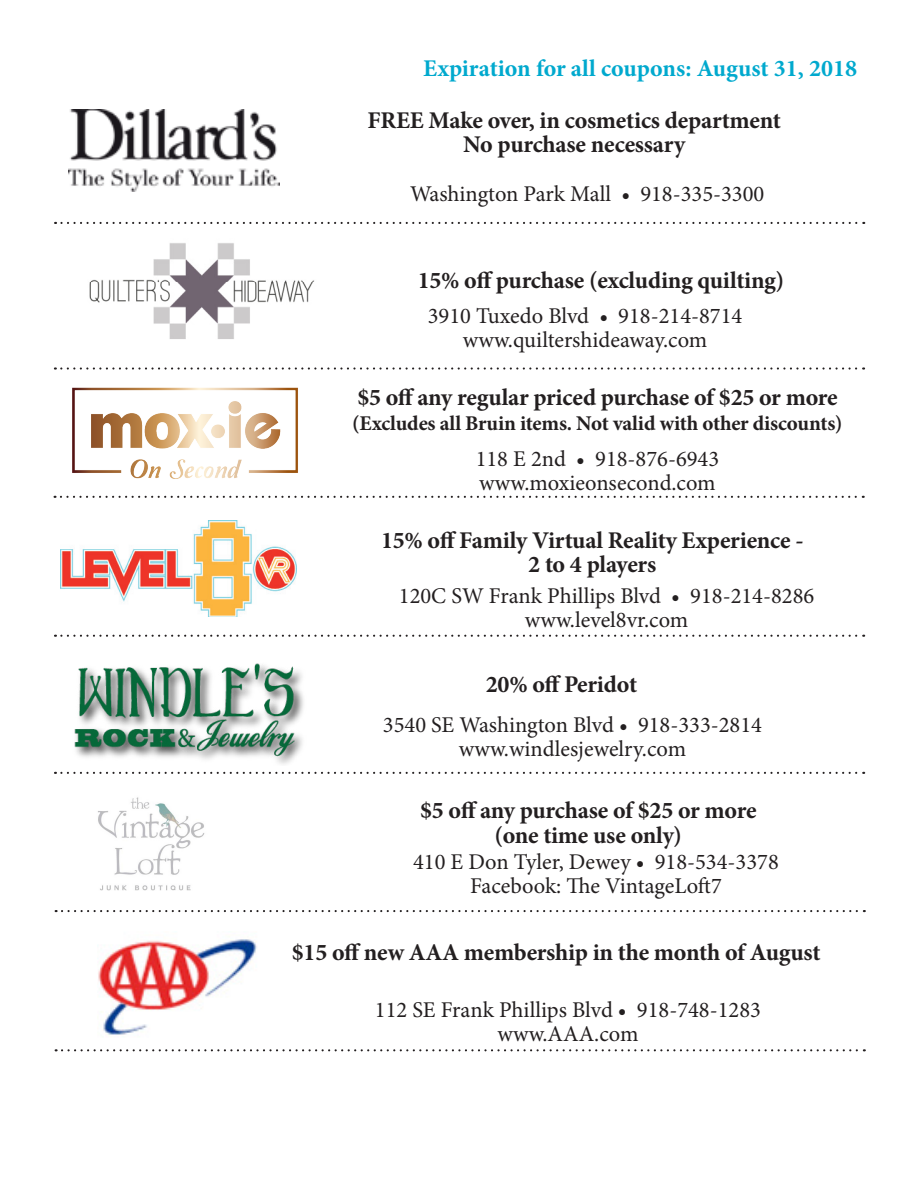
<style>
.page{position:relative;width:918px;height:1188px;background:#fff}
.page>*{position:absolute;margin:0;border:0;box-sizing:border-box;transform-origin:0 0}
.t1{font:700 24px "Minion Pro";letter-spacing:-.01em;color:#231f20}
.t2{font:700 24px "Minion Pro";color:#00a9ce}
.t3{font:22.5px "Minion Pro";color:#231f20}
.t4{font:700 21px "Minion Pro";letter-spacing:-.01em;color:#231f20}
</style>
<div class="page">
<svg style="left:55px;top:367px;width:809px;height:3px"></svg>
<svg style="left:55px;top:496px;width:809px;height:2px"></svg>
<svg style="left:55px;top:222px;width:809px;height:2px"></svg>
<svg style="left:55px;top:772px;width:809px;height:2px"></svg>
<svg style="left:55px;top:635px;width:809px;height:2px"></svg>
<svg style="left:56px;top:910px;width:809px;height:2px"></svg>
<svg style="left:56px;top:1049px;width:809px;height:2px"></svg>
<img style="left:89px;top:243px;width:226px;height:96px">
<img style="left:69px;top:109px;width:211px;height:82px">
<img style="left:72px;top:387px;width:226px;height:92px">
<img style="left:60px;top:521px;width:237px;height:96px">
<img style="left:74px;top:663px;width:230px;height:101px">
<img style="left:98px;top:797px;width:107px;height:94px">
<img style="left:98px;top:939px;width:159px;height:96px">
<p class="t2" style="left:423px;top:51px;width:435px">Expiration for all coupons: August 31, 2018</p>
<p class="t1" style="left:367px;top:104px;width:415px">FREE Make over, in cosmetics department</p>
<p class="t1" style="left:463px;top:128px;width:223px">No purchase necessary</p>
<p class="t3" style="left:410px;top:179px;width:356px">Washington Park Mall • 918-335-3300</p>
<p class="t1" style="left:418px;top:263px;width:368px">15% off purchase (excluding quilting)</p>
<p class="t3" style="left:428px;top:301px;width:316px">3910 Tuxedo Blvd • 918-214-8714</p>
<p class="t3" style="left:463px;top:325px;width:246px">www.quiltershideaway.com</p>
<p class="t1" style="left:357px;top:381px;width:482px">$5 off any regular priced purchase of $25 or more</p>
<p class="t4" style="left:352px;top:408px;width:492px">(Excludes all Bruin items. Not valid with other discounts)</p>
<p class="t3" style="left:476px;top:443px;width:245px">118 E 2nd • 918-876-6943</p>
<p class="t3" style="left:479px;top:467px;width:238px">www.moxieonsecond.com</p>
<p class="t1" style="left:381px;top:524px;width:424px">15% off Family Virtual Reality Experience -</p>
<p class="t1" style="left:528px;top:548px;width:129px">2 to 4 players</p>
<p class="t3" style="left:399px;top:581px;width:417px">120C SW Frank Phillips Blvd • 918-214-8286</p>
<p class="t3" style="left:525px;top:605px;width:165px">www.level8vr.com</p>
<p class="t1" style="left:486px;top:668px;width:153px">20% off Peridot</p>
<p class="t3" style="left:383px;top:710px;width:381px">3540 SE Washington Blvd • 918-333-2814</p>
<p class="t3" style="left:459px;top:734px;width:229px">www.windlesjewelry.com</p>
<p class="t1" style="left:420px;top:794px;width:338px">$5 off any purchase of $25 or more</p>
<p class="t1" style="left:494px;top:818px;width:189px">(one time use only)</p>
<p class="t3" style="left:413px;top:847px;width:367px">410 E Don Tyler, Dewey • 918-534-3378</p>
<p class="t3" style="left:470px;top:871px;width:253px">Facebook: The VintageLoft7</p>
<p class="t1" style="left:292px;top:935px;width:530px">$15 off new AAA membership in the month of August</p>
<p class="t3" style="left:375px;top:995px;width:388px">112 SE Frank Phillips Blvd • 918-748-1283</p>
<p class="t3" style="left:497px;top:1019px;width:143px">www.AAA.com</p>
</div>
